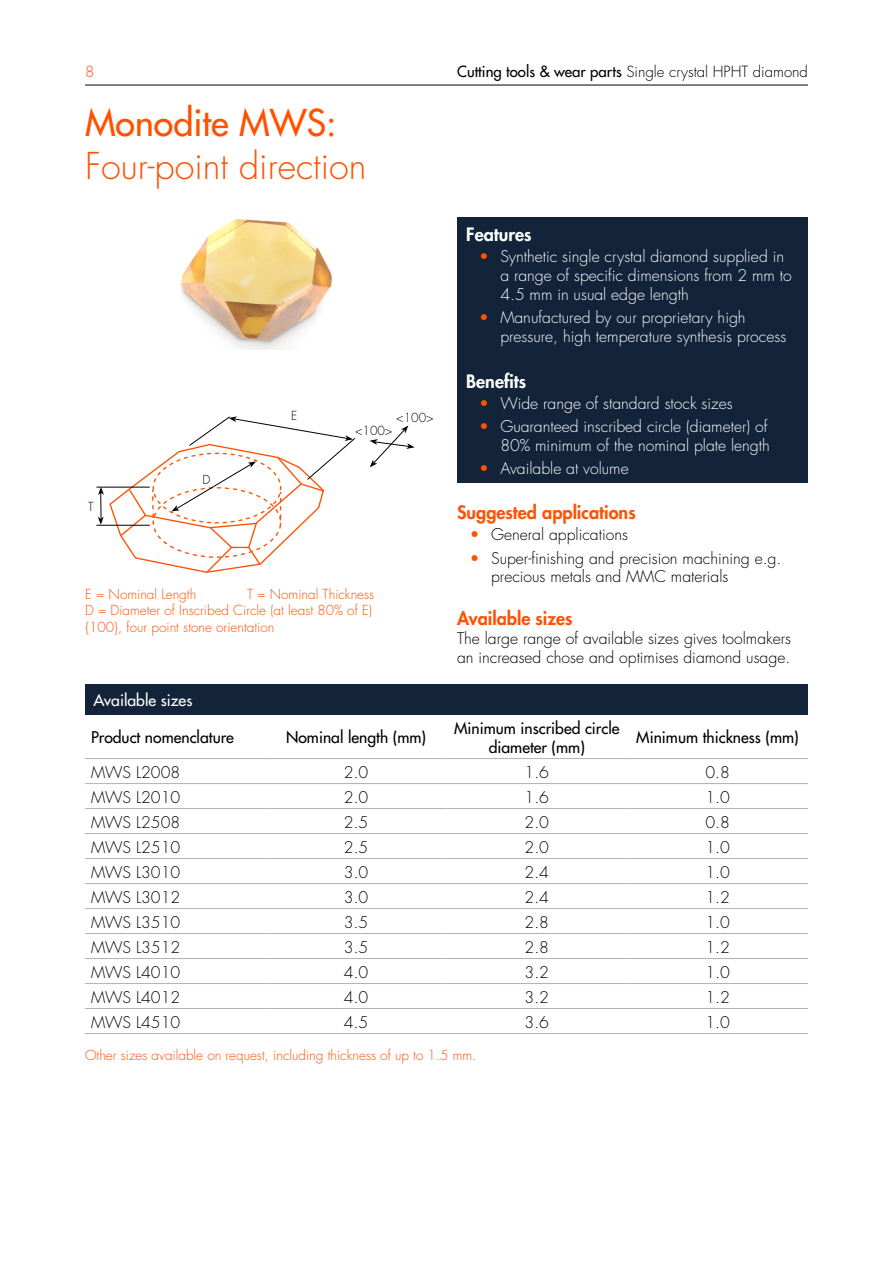
<style>
.page{position:relative;width:893px;height:1263px;background:#fff}
.page>*{position:absolute;margin:0;border:0;box-sizing:border-box;transform-origin:0 0}
.t1{font:300 36px "Futura Std";color:#ff5100}
.t2{font:500 36px "Futura Std";color:#ff5100}
.t3{font:800 18px "Futura Std";color:#ff5100}
.t4{font:800 18px "Futura Std";color:#fff}
.t5{font:300 15.75px/18.9px "Futura Std";color:#000}
.t6{font:300 15.75px/18.9px "Futura Std";color:#fff}
.t7{font:500 15.75px/18.9px "Futura Std";color:#000;text-align:center}
.t8{font:500 15.75px "Futura Std";color:#fff}
.t9{font:300 15px "Futura Std";color:#000}
.t10{font:300 15px "Futura Std";color:#ff5100}
.t11{font:300 13.5px/16.2px "Futura Std";color:#ff5100}
.t12{font:300 12.15px "Futura Std";letter-spacing:-.005em;color:#000}
.s1{font-weight:500}
.s2{color:#ff5100}
</style>
<div class="page">
<hr style="left:85px;top:85px;width:723px;height:1px;background:#000">
<div style="left:457px;top:217px;width:351px;height:266px;background:#12233a"></div>
<div style="left:85px;top:685px;width:723px;height:30px;background:#12233a"></div>
<hr style="left:85px;top:758px;width:181px;height:1px;background:#afb2b3">
<hr style="left:266px;top:758px;width:180px;height:1px;background:#afb2b3">
<hr style="left:446px;top:758px;width:181px;height:1px;background:#afb2b3">
<hr style="left:627px;top:758px;width:181px;height:1px;background:#afb2b3">
<hr style="left:85px;top:783px;width:181px;height:1px;background:#afb2b3">
<hr style="left:266px;top:783px;width:180px;height:1px;background:#afb2b3">
<hr style="left:446px;top:783px;width:181px;height:1px;background:#afb2b3">
<hr style="left:627px;top:783px;width:181px;height:1px;background:#afb2b3">
<hr style="left:85px;top:808px;width:181px;height:1px;background:#afb2b3">
<hr style="left:266px;top:808px;width:180px;height:1px;background:#afb2b3">
<hr style="left:446px;top:808px;width:181px;height:1px;background:#afb2b3">
<hr style="left:627px;top:808px;width:181px;height:1px;background:#afb2b3">
<hr style="left:85px;top:833px;width:181px;height:1px;background:#afb2b3">
<hr style="left:266px;top:833px;width:180px;height:1px;background:#afb2b3">
<hr style="left:446px;top:833px;width:181px;height:1px;background:#afb2b3">
<hr style="left:627px;top:833px;width:181px;height:1px;background:#afb2b3">
<hr style="left:85px;top:858px;width:181px;height:1px;background:#afb2b3">
<hr style="left:266px;top:858px;width:180px;height:1px;background:#afb2b3">
<hr style="left:446px;top:858px;width:181px;height:1px;background:#afb2b3">
<hr style="left:627px;top:858px;width:181px;height:1px;background:#afb2b3">
<hr style="left:85px;top:883px;width:181px;height:1px;background:#afb2b3">
<hr style="left:266px;top:883px;width:180px;height:1px;background:#afb2b3">
<hr style="left:446px;top:883px;width:181px;height:1px;background:#afb2b3">
<hr style="left:627px;top:883px;width:181px;height:1px;background:#afb2b3">
<hr style="left:85px;top:908px;width:181px;height:1px;background:#afb2b3">
<hr style="left:266px;top:908px;width:180px;height:1px;background:#afb2b3">
<hr style="left:446px;top:908px;width:181px;height:1px;background:#afb2b3">
<hr style="left:627px;top:908px;width:181px;height:1px;background:#afb2b3">
<hr style="left:85px;top:933px;width:181px;height:1px;background:#afb2b3">
<hr style="left:266px;top:933px;width:180px;height:1px;background:#afb2b3">
<hr style="left:446px;top:933px;width:181px;height:1px;background:#afb2b3">
<hr style="left:627px;top:933px;width:181px;height:1px;background:#afb2b3">
<hr style="left:85px;top:958px;width:181px;height:1px;background:#afb2b3">
<hr style="left:266px;top:958px;width:180px;height:1px;background:#afb2b3">
<hr style="left:446px;top:958px;width:181px;height:1px;background:#afb2b3">
<hr style="left:627px;top:958px;width:181px;height:1px;background:#afb2b3">
<hr style="left:85px;top:983px;width:181px;height:1px;background:#afb2b3">
<hr style="left:266px;top:983px;width:180px;height:1px;background:#afb2b3">
<hr style="left:446px;top:983px;width:181px;height:1px;background:#afb2b3">
<hr style="left:627px;top:983px;width:181px;height:1px;background:#afb2b3">
<hr style="left:85px;top:1008px;width:181px;height:1px;background:#afb2b3">
<hr style="left:266px;top:1008px;width:180px;height:1px;background:#afb2b3">
<hr style="left:446px;top:1008px;width:181px;height:1px;background:#afb2b3">
<hr style="left:627px;top:1008px;width:181px;height:1px;background:#afb2b3">
<hr style="left:85px;top:1033px;width:181px;height:1px;background:#afb2b3">
<hr style="left:266px;top:1033px;width:180px;height:1px;background:#afb2b3">
<hr style="left:446px;top:1033px;width:181px;height:1px;background:#afb2b3">
<hr style="left:627px;top:1033px;width:181px;height:1px;background:#afb2b3">
<hr style="left:96px;top:487px;width:54px;height:1px;background:#000">
<hr style="left:96px;top:525px;width:54px;height:1px;background:#000">
<svg style="left:98px;top:416px;width:257px;height:157px"></svg>
<svg style="left:369px;top:425px;width:46px;height:42px"></svg>
<img style="left:181px;top:219px;width:151px;height:131px">
<div style="left:152px;top:334px;width:43px;height:31px;background:#fff;border-radius:50%"></div>
<p class="t10" style="left:85px;top:63px;width:11px">8</p>
<h1 class="t2" style="left:85px;top:100px;width:253px">Monodite MWS:</h1>
<h1 class="t1" style="left:85px;top:144px;width:283px">Four-point direction</h1>
<p class="t12" style="left:291px;top:408px;width:8px">E</p>
<p class="t12" style="left:396px;top:410px;width:39px">&lt;100&gt;</p>
<p class="t12" style="left:88px;top:499px;width:7px">T</p>
<p class="t12" style="left:202px;top:472px;width:9px">D</p>
<p class="t12" style="left:355px;top:423px;width:39px">&lt;100&gt;</p>
<p class="t11" style="left:85px;top:586px;width:291px;text-indent:162px">T = Nominal Thickness<br>D = Diameter of Inscribed Circle (at least 80% of E) {100}, four point stone orientation</p>
<p class="t11" style="left:85px;top:586px;width:113px">E = Nominal Length</p>
<p class="t9" style="left:457px;top:63px;width:352px"><span class="s1">Cutting tools &amp; wear parts</span> Single crystal HPHT diamond</p>
<p class="t4" style="left:466px;top:223px;width:67px">Features</p>
<p class="t6" style="left:500px;top:248px;width:293px;text-indent:-21px"><span class="s2">•</span> Synthetic single crystal diamond supplied in a range of specific dimensions from 2 mm to<br>4.5 mm in usual edge length</p>
<p class="t6" style="left:500px;top:309px;width:287px;text-indent:-21px"><span class="s2">•</span> Manufactured by our proprietary high pressure, high temperature synthesis process</p>
<p class="t4" style="left:466px;top:369px;width:61px">Benefits</p>
<p class="t6" style="left:479px;top:394px;width:255px"><span class="s2">•</span> Wide range of standard stock sizes</p>
<p class="t6" style="left:479px;top:417px;width:292px;text-align:right"><span class="s2">•</span> Guaranteed inscribed circle (diameter) of<br>80% minimum of the nominal plate length</p>
<p class="t6" style="left:479px;top:459px;width:151px"><span class="s2">•</span> Available at volume</p>
<p class="t3" style="left:457px;top:501px;width:180px">Suggested applications</p>
<p class="t5" style="left:470px;top:526px;width:160px"><span class="s2">•</span> General applications</p>
<p class="t5" style="left:491px;top:549px;width:292px;text-indent:-21px"><span class="s2">•</span> Super-finishing and precision machining e.g. precious metals and MMC materials</p>
<p class="t3" style="left:457px;top:607px;width:117px">Available sizes</p>
<p class="t5" style="left:457px;top:629px;width:336px">The large range of available sizes gives toolmakers an increased chose and optimises diamond usage.</p>
<p class="t8" style="left:94px;top:690px;width:100px">Available sizes</p>
<p class="t7" style="left:91px;top:728px;width:144px">Product nomenclature</p>
<p class="t7" style="left:286px;top:728px;width:142px">Nominal length (mm)</p>
<p class="t7" style="left:454px;top:718px;width:167px">Minimum inscribed circle diameter (mm)</p>
<p class="t7" style="left:636px;top:728px;width:164px">Minimum thickness (mm)</p>
<p class="t5" style="left:91px;top:763px;width:91px">MWS L2008</p>
<p class="t5" style="left:344px;top:763px;width:26px">2.0</p>
<p class="t5" style="left:525px;top:763px;width:26px">1.6</p>
<p class="t5" style="left:705px;top:763px;width:26px">0.8</p>
<p class="t5" style="left:91px;top:788px;width:91px">MWS L2010</p>
<p class="t5" style="left:344px;top:788px;width:26px">2.0</p>
<p class="t5" style="left:525px;top:788px;width:26px">1.6</p>
<p class="t5" style="left:705px;top:788px;width:26px">1.0</p>
<p class="t5" style="left:91px;top:813px;width:91px">MWS L2508</p>
<p class="t5" style="left:344px;top:813px;width:26px">2.5</p>
<p class="t5" style="left:525px;top:813px;width:26px">2.0</p>
<p class="t5" style="left:705px;top:813px;width:26px">0.8</p>
<p class="t5" style="left:91px;top:838px;width:91px">MWS L2510</p>
<p class="t5" style="left:344px;top:838px;width:26px">2.5</p>
<p class="t5" style="left:525px;top:838px;width:26px">2.0</p>
<p class="t5" style="left:705px;top:838px;width:26px">1.0</p>
<p class="t5" style="left:91px;top:863px;width:91px">MWS L3010</p>
<p class="t5" style="left:344px;top:863px;width:26px">3.0</p>
<p class="t5" style="left:525px;top:863px;width:26px">2.4</p>
<p class="t5" style="left:705px;top:863px;width:26px">1.0</p>
<p class="t5" style="left:91px;top:888px;width:91px">MWS L3012</p>
<p class="t5" style="left:344px;top:888px;width:26px">3.0</p>
<p class="t5" style="left:525px;top:888px;width:26px">2.4</p>
<p class="t5" style="left:705px;top:888px;width:26px">1.2</p>
<p class="t5" style="left:91px;top:913px;width:91px">MWS L3510</p>
<p class="t5" style="left:344px;top:913px;width:26px">3.5</p>
<p class="t5" style="left:525px;top:913px;width:26px">2.8</p>
<p class="t5" style="left:705px;top:913px;width:26px">1.0</p>
<p class="t5" style="left:91px;top:938px;width:91px">MWS L3512</p>
<p class="t5" style="left:344px;top:938px;width:26px">3.5</p>
<p class="t5" style="left:525px;top:938px;width:26px">2.8</p>
<p class="t5" style="left:705px;top:938px;width:26px">1.2</p>
<p class="t5" style="left:91px;top:963px;width:91px">MWS L4010</p>
<p class="t5" style="left:344px;top:963px;width:26px">4.0</p>
<p class="t5" style="left:525px;top:963px;width:26px">3.2</p>
<p class="t5" style="left:705px;top:963px;width:26px">1.0</p>
<p class="t5" style="left:91px;top:988px;width:91px">MWS L4012</p>
<p class="t5" style="left:344px;top:988px;width:26px">4.0</p>
<p class="t5" style="left:525px;top:988px;width:26px">3.2</p>
<p class="t5" style="left:705px;top:988px;width:26px">1.2</p>
<p class="t5" style="left:91px;top:1013px;width:91px">MWS L4510</p>
<p class="t5" style="left:344px;top:1013px;width:26px">4.5</p>
<p class="t5" style="left:525px;top:1013px;width:26px">3.6</p>
<p class="t5" style="left:705px;top:1013px;width:26px">1.0</p>
<p class="t11" style="left:85px;top:1048px;width:393px">Other sizes available on request, including thickness of up to 1.5 mm.</p>
</div>
